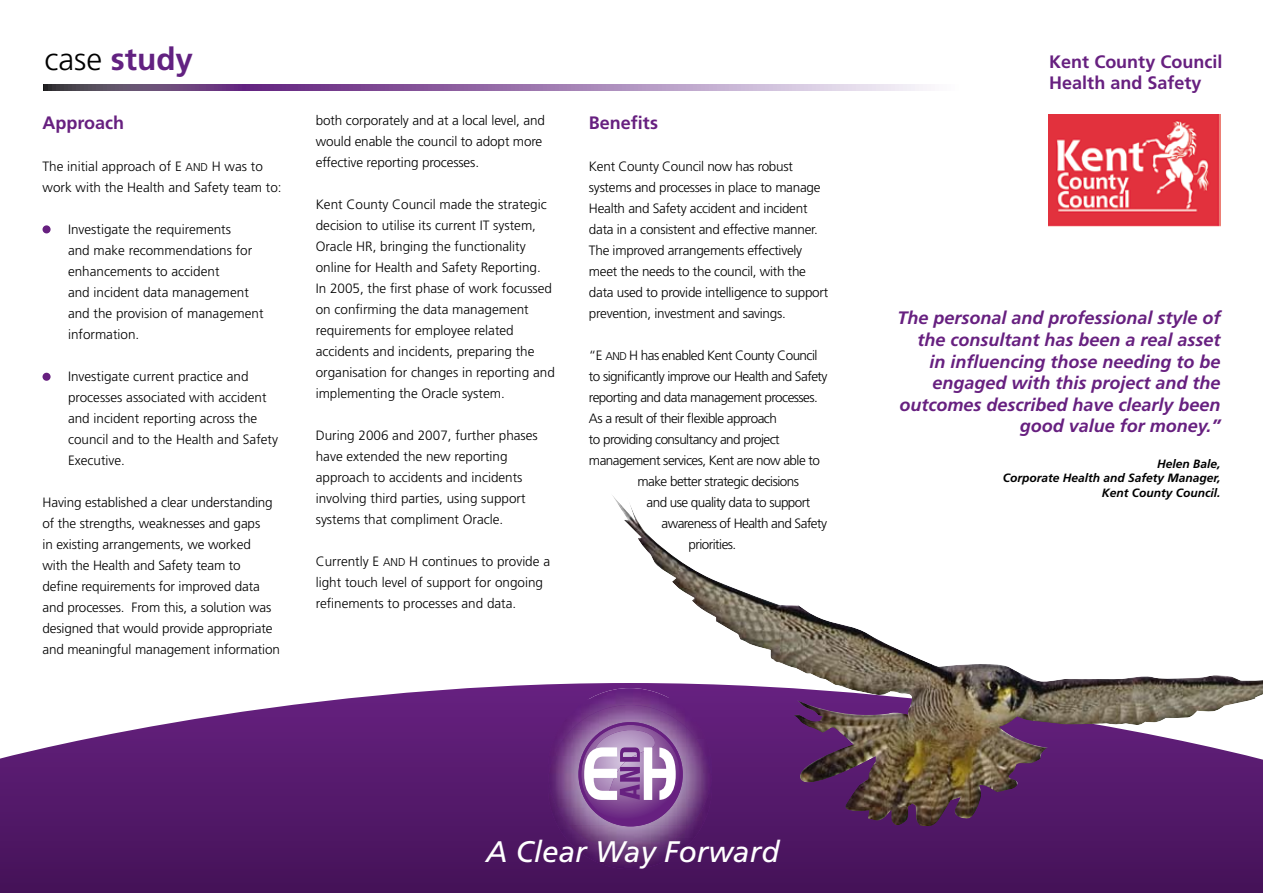
<style>
.page{position:relative;width:1263px;height:893px;background:#fff}
.page>*{position:absolute;margin:0;border:0;box-sizing:border-box;transform-origin:0 0}
.t1{font:700 31.5px "Frutiger";color:#622181}
.t2{font:italic 29.7px "Frutiger";color:#fff}
.t3{font:italic 700 18px/21.6px "Frutiger";color:#672080;text-align:right}
.t4{font:700 18px/21.6px "Frutiger";color:#672080}
.t5{font:300 13.5px/21px "Frutiger";letter-spacing:-.01em;color:#000}
.t6{font:300 13.5px "Frutiger";letter-spacing:-.04em;color:#000}
.t7{font:italic 700 12px/14.4px "Frutiger";color:#000;text-align:right}
.s1{font-weight:300;color:#000}
.s2{font-size:11.25px}
</style>
<div class="page">
<svg style="left:44px;top:84px;width:883px;height:6px;background:#9879a8"></svg>
<svg style="left:0;top:683px;width:1263px;height:210px;background:#622f76"></svg>
<img style="left:548px;top:688px;width:164px;height:181px">
<img style="left:548px;top:705px;width:163px;height:147px">
<svg style="left:578px;top:722px;width:32px;height:104px"></svg>
<div style="left:43px;top:225px;width:8px;height:8px;background:#672080;border-radius:50%"></div>
<div style="left:43px;top:373px;width:8px;height:8px;background:#672080;border-radius:50%"></div>
<img style="left:610px;top:495px;width:653px;height:332px">
<img style="left:1049px;top:114px;width:171px;height:112px">
<h1 class="t1" style="left:44px;top:41px;width:150px"><span class="s1">case</span> study</h1>
<h3 class="t4" style="left:43px;top:112px;width:83px">Approach</h3>
<p class="t5" style="left:43px;top:156px;width:241px">The initial approach of E <span class="s2">AND</span> H was to work with the Health and Safety team to:</p>
<p class="t5" style="left:68px;top:219px;width:197px">Investigate the requirements<br>and make recommendations for enhancements to accident<br>and incident data management and the provision of management information.</p>
<p class="t5" style="left:68px;top:366px;width:212px">Investigate current practice and processes associated with accident and incident reporting across the council and to the Health and Safety<br>Executive.</p>
<p class="t5" style="left:43px;top:492px;width:239px">Having established a clear understanding of the strengths, weaknesses and gaps<br>in existing arrangements, we worked<br>with the Health and Safety team to<br>define requirements for improved data and processes. From this, a solution was designed that would provide appropriate and meaningful management information</p>
<p class="t5" style="left:316px;top:110px;width:231px">both corporately and at a local level, and would enable the council to adopt more effective reporting processes.</p>
<p class="t5" style="left:316px;top:194px;width:241px">Kent County Council made the strategic decision to utilise its current IT system, Oracle HR, bringing the functionality online for Health and Safety Reporting.<br>In 2005, the first phase of work focussed on confirming the data management requirements for employee related accidents and incidents, preparing the organisation for changes in reporting and implementing the Oracle system.</p>
<p class="t5" style="left:316px;top:425px;width:224px">During 2006 and 2007, further phases have extended the new reporting approach to accidents and incidents involving third parties, using support systems that compliment Oracle.</p>
<p class="t5" style="left:316px;top:551px;width:236px">Currently E <span class="s2">AND</span> H continues to provide a light touch level of support for ongoing refinements to processes and data.</p>
<h3 class="t4" style="left:589px;top:112px;width:71px">Benefits</h3>
<p class="t5" style="left:589px;top:156px;width:241px">Kent County Council now has robust systems and processes in place to manage Health and Safety accident and incident data in a consistent and effective manner.<br>The improved arrangements effectively meet the needs to the council, with the data used to provide intelligence to support prevention, investment and savings.</p>
<p class="t6" style="left:589px;top:348px;width:230px">“E <span class="s2">AND</span> H has enabled Kent County Council</p>
<p class="t6" style="left:589px;top:369px;width:240px">to significantly improve our Health and Safety</p>
<p class="t6" style="left:589px;top:390px;width:231px">reporting and data management processes.</p>
<p class="t6" style="left:589px;top:411px;width:189px">As a result of their flexible approach</p>
<p class="t6" style="left:589px;top:432px;width:192px">to providing consultancy and project</p>
<p class="t6" style="left:589px;top:453px;width:232px">management services, Kent are now able to</p>
<p class="t6" style="left:637px;top:474px;width:163px">make better strategic decisions</p>
<p class="t6" style="left:646px;top:495px;width:165px">and use quality data to support</p>
<p class="t6" style="left:661px;top:516px;width:167px">awareness of Health and Safety</p>
<p class="t6" style="left:688px;top:537px;width:49px">priorities.</p>
<h3 class="t4" style="left:1049px;top:50px;width:175px">Kent County Council<br>Health and Safety</h3>
<h3 class="t3" style="left:897px;top:307px;width:325px">The personal and professional style of the consultant has been a real asset in influencing those needing to be engaged with this project and the outcomes described have clearly been good value for money.”</h3>
<p class="t7" style="left:1003px;top:456px;width:219px">Helen Bale,<br>Corporate Health and Safety Manager,<br>Kent County Council.</p>
<h2 class="t2" style="left:486px;top:834px;width:295px">A Clear Way Forward</h2>
</div>
